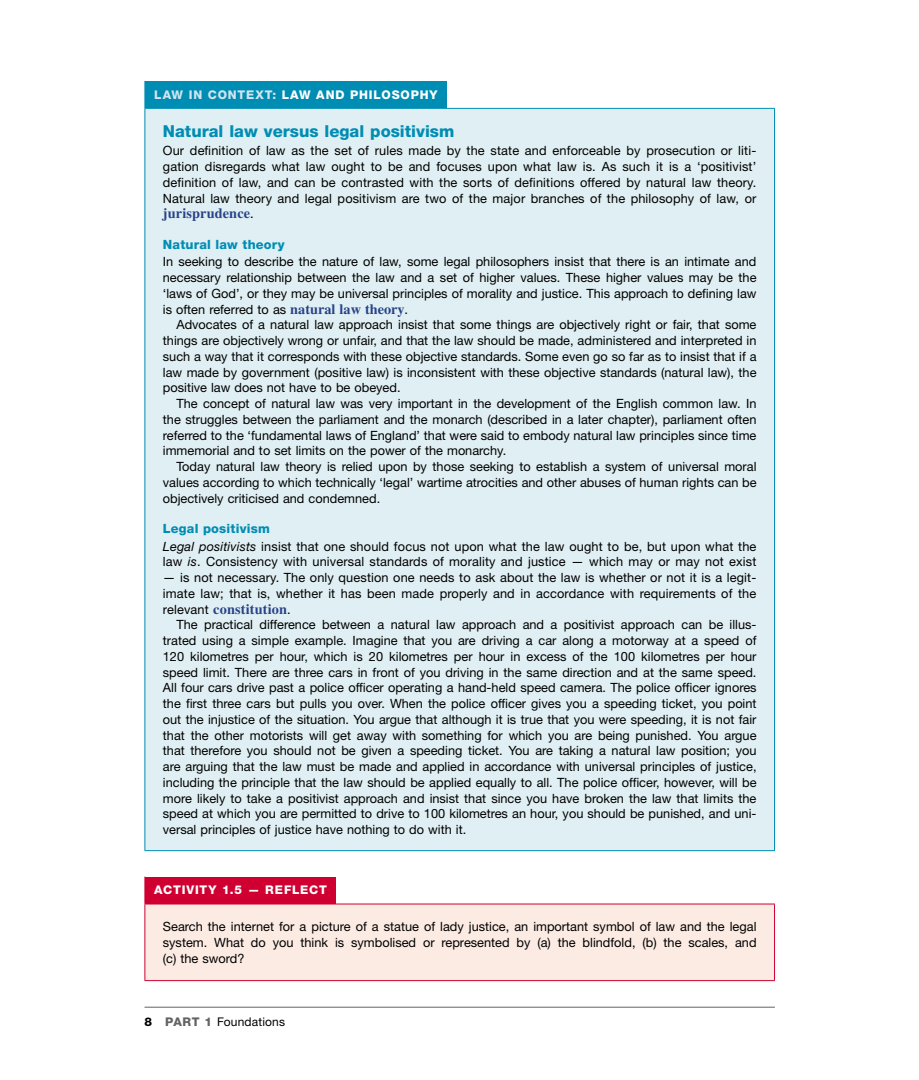
<style>
.page{position:relative;width:919px;height:1080px;background:#fff}
.page>*{position:absolute;margin:0;border:0;box-sizing:border-box;transform-origin:0 0}
.box1_head{font:800 16.5px "Helvetica Neue LT Std";color:#008db4}
.box_body_1st{font:700 14.25px "Times LT Std";letter-spacing:.01em;color:#284288}
.box_body{font:12.75px/15.8px "Helvetica Neue LT Std";color:#000;text-align:justify}
.box_body_1st-2{font:12.75px/15.8px "Helvetica Neue LT Std";letter-spacing:.01em;color:#000;text-align:justify}
.box1_subhead{font:800 12.75px "Helvetica Neue LT Std";letter-spacing:.015em;color:#008db4}
.box1_title{font:800 12px "Helvetica Neue LT Std";letter-spacing:.07em;color:#fff}
.t1{font:12px "Helvetica Neue LT Std";letter-spacing:.01em;color:#000}
.s1{color:#d2e4ee}
.s2{font-family:"Helvetica Neue LT Std";font-weight:400;font-size:12.75px;color:#000}
.s3{font-family:"Times LT Std";font-weight:700;font-size:14.25px;color:#284288}
.s4{font-style:italic}
.s5{font-weight:800}
.s6{font-weight:800;color:#636363}
</style>
<div class="page">
<hr style="left:144px;top:1007px;width:630px;height:1px;background:#636363">
<div style="left:145px;top:108px;width:629px;height:743px;background:#e0eff3"></div>
<hr style="left:144px;top:108px;width:630px;height:1px;background:#008db4">
<hr style="left:144px;top:109px;width:1px;height:741px;background:#008db4">
<hr style="left:774px;top:109px;width:1px;height:741px;background:#008db4">
<hr style="left:144px;top:850px;width:630px;height:1px;background:#008db4">
<svg style="left:144px;top:81px;width:1px;height:27px"></svg>
<div style="left:145px;top:81px;width:302px;height:27px;background:#008db4"></div>
<div style="left:145px;top:904px;width:629px;height:77px;background:#fcebe3"></div>
<hr style="left:144px;top:904px;width:630px;height:1px;background:#cf0031">
<hr style="left:144px;top:904px;width:1px;height:76px;background:#cf0031">
<hr style="left:774px;top:904px;width:1px;height:76px;background:#cf0031">
<hr style="left:144px;top:980px;width:630px;height:1px;background:#cf0031">
<svg style="left:144px;top:877px;width:1px;height:27px"></svg>
<div style="left:145px;top:877px;width:191px;height:27px;background:#cf0031"></div>
<p class="box1_title" style="left:154px;top:87px;width:285px"><span class="s1">LAW IN CONTEXT:</span> LAW AND PHILOSOPHY</p>
<p class="box1_head" style="left:163px;top:121px;width:293px">Natural law versus legal positivism</p>
<p class="box_body_1st-2" style="left:163px;top:143px;width:595px">Our definition of law as the set of rules made by the state and enforceable by prosecution or liti&shy;gation disregards what law ought to be and focuses upon what law is. As such it is a ‘positivist’ definition of law, and can be contrasted with the sorts of definitions offered by natural law theory.<br>Natural law theory and legal positivism are two of the major branches of the philosophy of law, or</p>
<p class="box_body_1st" style="left:163px;top:205px;width:92px">jurisprudence<span class="s2">.</span></p>
<p class="box1_subhead" style="left:163px;top:237px;width:123px">Natural law theory</p>
<p class="box_body_1st-2" style="left:163px;top:254px;width:595px">In seeking to describe the nature of law, some legal philosophers insist that there is an intimate and necessary relationship between the law and a set of higher values. These higher values may be the ‘laws of God’, or they may be universal principles of morality and justice. This approach to defining law is often referred to as <span class="s3">natural law theory</span>.</p>
<p class="box_body" style="left:163px;top:317px;width:595px;text-indent:14px">Advocates of a natural law approach insist that some things are objectively right or fair, that some things are objectively wrong or unfair, and that the law should be made, administered and interpreted in such a way that it corresponds with these objective standards. Some even go so far as to insist that if a law made by government (positive law) is inconsistent with these objective standards (natural law), the positive law does not have to be obeyed.</p>
<p class="box_body" style="left:163px;top:396px;width:595px;text-indent:14px">The concept of natural law was very important in the development of the English common law. In the struggles between the parliament and the monarch (described in a later chapter), parliament often referred to the ‘fundamental laws of England’ that were said to embody natural law principles since time immemorial and to set limits on the power of the monarchy.</p>
<p class="box_body" style="left:163px;top:459px;width:595px;text-indent:14px">Today natural law theory is relied upon by those seeking to establish a system of universal moral values according to which technically ‘legal’ wartime atrocities and other abuses of human rights can be objectively criticised and condemned.</p>
<p class="box1_subhead" style="left:163px;top:521px;width:108px">Legal positivism</p>
<p class="box_body_1st-2" style="left:163px;top:538px;width:595px"><span class="s4">Legal positivists</span> insist that one should focus not upon what the law ought to be, but upon what the law <span class="s4">is</span>. Consistency with universal standards of morality and justice — which may or may not exist</p>
<p class="box_body_1st-2" style="left:163px;top:570px;width:595px">— is not necessary. The only question one needs to ask about the law is whether or not it is a legit&shy;imate law; that is, whether it has been made properly and in accordance with requirements of the</p>
<p class="box_body_1st" style="left:163px;top:600px;width:129px"><span class="s2">relevant</span> constitution<span class="s2">.</span></p>
<p class="box_body" style="left:163px;top:617px;width:595px;text-indent:14px">The practical difference between a natural law approach and a positivist approach can be illus&shy;trated using a simple example. Imagine that you are driving a car along a motorway at a speed of 120 kilometres per hour, which is 20 kilometres per hour in excess of the 100 kilometres per hour speed limit. There are three cars in front of you driving in the same direction and at the same speed.<br>All four cars drive past a police officer operating a hand-held speed camera. The police officer ignores the first three cars but pulls you over. When the police officer gives you a speeding ticket, you point out the injustice of the situation. You argue that although it is true that you were speeding, it is not fair that the other motorists will get away with something for which you are being punished. You argue that therefore you should not be given a speeding ticket. You are taking a natural law position; you are arguing that the law must be made and applied in accordance with universal principles of justice, including the principle that the law should be applied equally to all. The police officer, however, will be more likely to take a positivist approach and insist that since you have broken the law that limits the speed at which you are permitted to drive to 100 kilometres an hour, you should be punished, and uni&shy;versal principles of justice have nothing to do with it.</p>
<p class="box1_title" style="left:154px;top:883px;width:174px">ACTIVITY 1.5 — REFLECT</p>
<p class="box_body_1st-2" style="left:163px;top:919px;width:595px">Search the internet for a picture of a statue of lady justice, an important symbol of law and the legal system. What do you think is symbolised or represented by (a) the blindfold, (b) the scales, and (c) the sword?</p>
<p class="t1" style="left:144px;top:1014px;width:142px"><span class="s5">8</span> <span class="s6">PART 1</span> Foundations</p>
</div>
